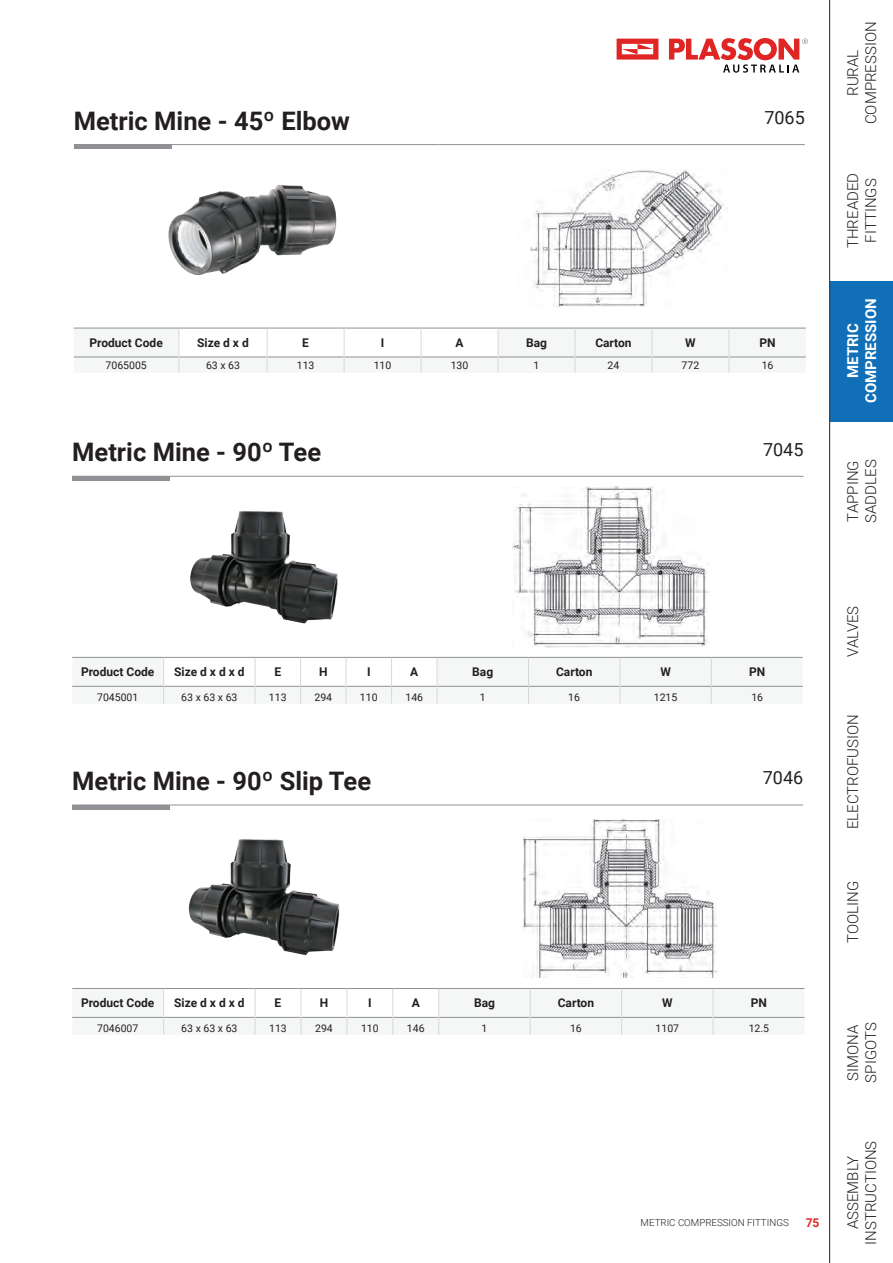
<style>
.page{position:relative;width:893px;height:1263px;background:#fff}
.page>*{position:absolute;margin:0;border:0;box-sizing:border-box;transform-origin:0 0}
.t1{font:700 25.5px "Roboto";color:#231f20}
.t2{font:18px "Roboto";color:#231f20}
.t3{font:300 15px/18px "Roboto";color:#231f20;text-align:center}
.t4{font:700 15px/18px "Roboto";color:#fff;text-align:center}
.t5{font:700 12px "Roboto";color:#231f20}
.t6{font:700 12px "Roboto";color:#e02525}
.t7{font:10.5px "Roboto";color:#231f20}
.t8{font:300 9.75px "Roboto";color:#231f20}
</style>
<div class="page">
<div style="left:830px;top:281px;width:63px;height:140px;background:#116fb8"></div>
<hr style="left:829px;top:0;width:1px;height:1263px;background:#231f20">
<svg style="left:617px;top:39px;width:41px;height:21px"></svg>
<svg style="left:669px;top:38px;width:139px;height:35px"></svg>
<hr style="left:74px;top:145px;width:98px;height:4px;background:#8f9194">
<hr style="left:74px;top:144px;width:98px;height:1px;background:#8f9194">
<hr style="left:172px;top:144px;width:267px;height:1px;background:#8f9194">
<hr style="left:439px;top:144px;width:247px;height:1px;background:#8f9194">
<hr style="left:686px;top:144px;width:119px;height:1px;background:#8f9194">
<img style="left:168px;top:185px;width:169px;height:90px">
<img style="left:530px;top:170px;width:197px;height:137px">
<svg style="left:74px;top:328px;width:732px;height:45px"></svg>
<div style="left:72px;top:476px;width:98px;height:5px;background:#8f9194"></div>
<hr style="left:170px;top:476px;width:268px;height:1px;background:#8f9194">
<hr style="left:438px;top:476px;width:246px;height:1px;background:#8f9194">
<hr style="left:684px;top:476px;width:119px;height:1px;background:#8f9194">
<img style="left:190px;top:511px;width:148px;height:113px">
<svg style="left:72px;top:657px;width:731px;height:47px"></svg>
<hr style="left:72px;top:805px;width:98px;height:4px;background:#8f9194">
<hr style="left:170px;top:805px;width:268px;height:1px;background:#8f9194">
<hr style="left:438px;top:805px;width:249px;height:1px;background:#8f9194">
<hr style="left:687px;top:805px;width:116px;height:1px;background:#8f9194">
<img style="left:188px;top:839px;width:152px;height:117px">
<img style="left:524px;top:820px;width:193px;height:158px">
<svg style="left:72px;top:988px;width:732px;height:47px"></svg>
<img style="left:513px;top:486px;width:195px;height:162px">
<h1 class="t1" style="left:74px;top:103px;width:278px">Metric Mine - 45º Elbow</h1>
<p class="t2" style="left:764px;top:105px;width:42px">7065</p>
<p class="t5" style="left:89px;top:334px;width:75px">Product Code</p>
<p class="t5" style="left:197px;top:334px;width:53px">Size d x d</p>
<p class="t5" style="left:302px;top:334px;width:8px">E</p>
<p class="t5" style="left:381px;top:334px;width:5px">I</p>
<p class="t5" style="left:456px;top:334px;width:10px">A</p>
<p class="t5" style="left:526px;top:334px;width:22px">Bag</p>
<p class="t5" style="left:595px;top:334px;width:38px">Carton</p>
<p class="t5" style="left:685px;top:334px;width:12px">W</p>
<p class="t5" style="left:759px;top:334px;width:18px">PN</p>
<p class="t7" style="left:106px;top:358px;width:43px">7065005</p>
<p class="t7" style="left:206px;top:358px;width:36px">63 x 63</p>
<p class="t7" style="left:297px;top:358px;width:19px">113</p>
<p class="t7" style="left:374px;top:358px;width:19px">110</p>
<p class="t7" style="left:451px;top:358px;width:19px">130</p>
<p class="t7" style="left:534px;top:358px;width:7px">1</p>
<p class="t7" style="left:608px;top:358px;width:13px">24</p>
<p class="t7" style="left:682px;top:358px;width:19px">772</p>
<p class="t7" style="left:762px;top:358px;width:13px">16</p>
<h1 class="t1" style="left:72px;top:434px;width:250px">Metric Mine - 90º Tee</h1>
<p class="t2" style="left:763px;top:437px;width:42px">7045</p>
<p class="t3" style="left:843px;top:124px;width:104px;rotate:-90deg">RURAL<br>COMPRESSION</p>
<p class="t3" style="left:843px;top:248px;width:77px;rotate:-90deg">THREADED<br>FITTINGS</p>
<p class="t4" style="left:843px;top:403px;width:106px;rotate:-90deg">METRIC<br>COMPRESSION</p>
<p class="t3" style="left:843px;top:523px;width:65px;text-align:left;rotate:-90deg">TAPPING<br>SADDLES</p>
<p class="t5" style="left:81px;top:664px;width:75px">Product Code</p>
<p class="t5" style="left:174px;top:664px;width:72px">Size d x d x d</p>
<p class="t5" style="left:274px;top:664px;width:8px">E</p>
<p class="t5" style="left:319px;top:664px;width:10px">H</p>
<p class="t5" style="left:367px;top:664px;width:5px">I</p>
<p class="t5" style="left:410px;top:664px;width:10px">A</p>
<p class="t5" style="left:472px;top:664px;width:22px">Bag</p>
<p class="t5" style="left:556px;top:664px;width:38px">Carton</p>
<p class="t5" style="left:660px;top:664px;width:12px">W</p>
<p class="t5" style="left:749px;top:664px;width:18px">PN</p>
<p class="t7" style="left:97px;top:690px;width:43px">7045001</p>
<p class="t7" style="left:181px;top:690px;width:58px">63 x 63 x 63</p>
<p class="t7" style="left:269px;top:690px;width:19px">113</p>
<p class="t7" style="left:314px;top:690px;width:19px">294</p>
<p class="t7" style="left:360px;top:690px;width:19px">110</p>
<p class="t7" style="left:405px;top:690px;width:19px">146</p>
<p class="t7" style="left:480px;top:690px;width:7px">1</p>
<p class="t7" style="left:568px;top:690px;width:13px">16</p>
<p class="t7" style="left:654px;top:690px;width:25px">1215</p>
<p class="t7" style="left:751px;top:690px;width:13px">16</p>
<h1 class="t1" style="left:72px;top:763px;width:300px">Metric Mine - 90º Slip Tee</h1>
<p class="t2" style="left:763px;top:765px;width:42px">7046</p>
<p class="t5" style="left:81px;top:995px;width:75px">Product Code</p>
<p class="t5" style="left:174px;top:995px;width:72px">Size d x d x d</p>
<p class="t5" style="left:275px;top:995px;width:8px">E</p>
<p class="t5" style="left:320px;top:995px;width:10px">H</p>
<p class="t5" style="left:368px;top:995px;width:5px">I</p>
<p class="t5" style="left:412px;top:995px;width:10px">A</p>
<p class="t5" style="left:474px;top:995px;width:22px">Bag</p>
<p class="t5" style="left:558px;top:995px;width:38px">Carton</p>
<p class="t5" style="left:662px;top:995px;width:12px">W</p>
<p class="t5" style="left:751px;top:995px;width:18px">PN</p>
<p class="t7" style="left:97px;top:1021px;width:43px">7046007</p>
<p class="t7" style="left:181px;top:1021px;width:58px">63 x 63 x 63</p>
<p class="t7" style="left:269px;top:1021px;width:19px">113</p>
<p class="t7" style="left:315px;top:1021px;width:19px">294</p>
<p class="t7" style="left:361px;top:1021px;width:19px">110</p>
<p class="t7" style="left:407px;top:1021px;width:19px">146</p>
<p class="t7" style="left:481px;top:1021px;width:7px">1</p>
<p class="t7" style="left:570px;top:1021px;width:13px">16</p>
<p class="t7" style="left:655px;top:1021px;width:25px">1107</p>
<p class="t7" style="left:749px;top:1021px;width:22px">12.5</p>
<p class="t8" style="left:641px;top:1216px;width:150px">METRIC COMPRESSION FITTINGS</p>
<p class="t6" style="left:806px;top:1214px;width:15px">75</p>
<p class="t3" style="left:843px;top:657px;width:53px;rotate:-90deg">VALVES</p>
<p class="t3" style="left:843px;top:829px;width:117px;rotate:-90deg">ELECTROFUSION</p>
<p class="t3" style="left:843px;top:943px;width:63px;rotate:-90deg">TOOLING</p>
<p class="t3" style="left:843px;top:1082px;width:62px;text-align:left;rotate:-90deg">SIMONA<br>SPIGOTS</p>
<p class="t3" style="left:843px;top:1245px;width:106px;rotate:-90deg">ASSEMBLY<br>INSTRUCTIONS</p>
</div>
